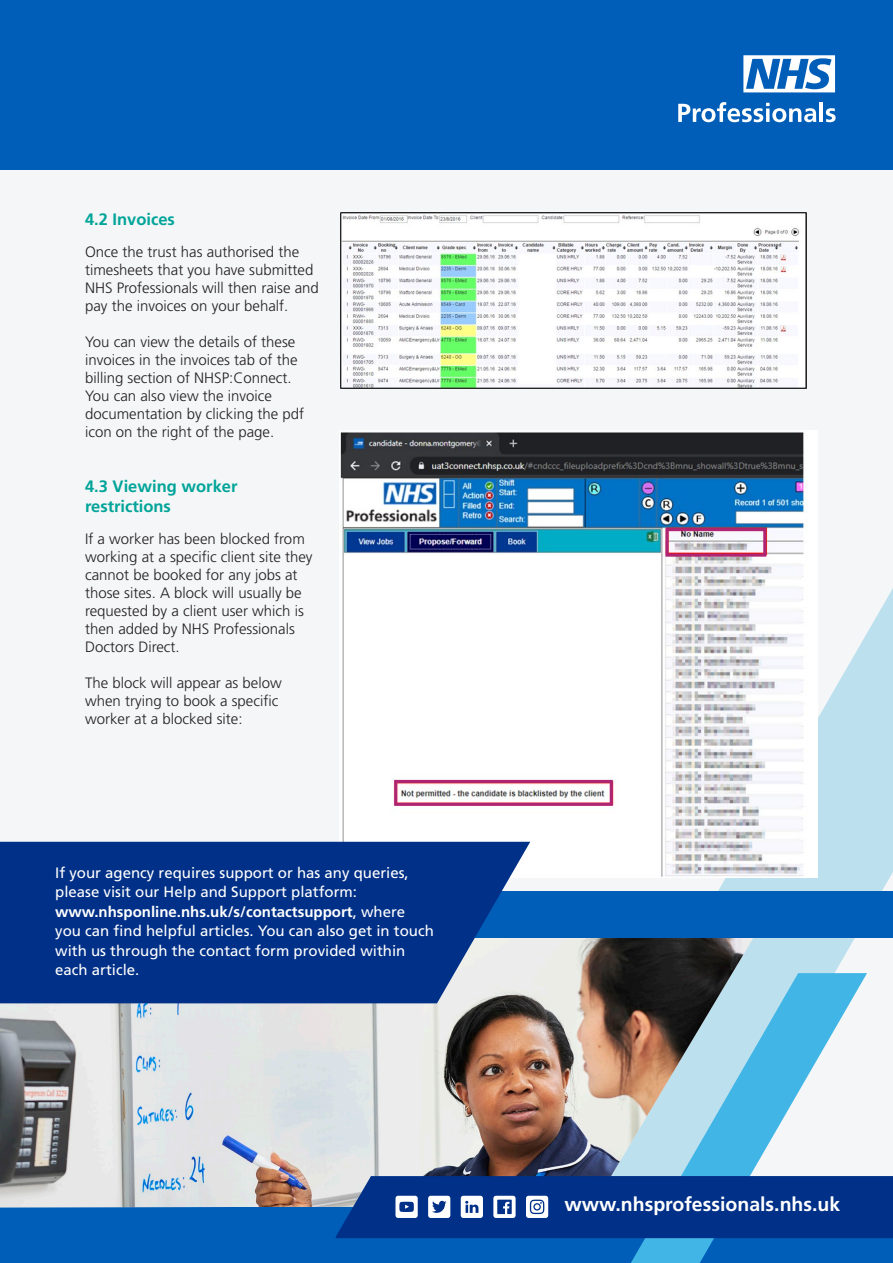
<style>
.page{position:relative;width:893px;height:1263px;background:#f4f6f7}
.page>*{position:absolute;margin:0;border:0;box-sizing:border-box;transform-origin:0 0}
.t1{font:700 19.5px "Frutiger LT Std";color:#fff}
.t2{font:700 16.5px/19.8px "Frutiger LT Std";color:#00a499}
.t3{font:300 15px/18px "Frutiger LT Std";color:#231f20}
.Italics_tabbed{font:15px/19.5px "Frutiger LT Std";color:#fff}
.s1{font-weight:700}
</style>
<div class="page">
<svg style="left:493px;top:293px;width:400px;height:680px"></svg>
<div style="left:0;top:1188px;width:893px;height:75px;background:#005eb8"></div>
<svg style="left:631px;top:973px;width:236px;height:290px"></svg>
<div style="left:0;top:0;width:893px;height:170px;background:#005eb8"></div>
<svg style="left:743px;top:55px;width:93px;height:37px"></svg>
<svg style="left:678px;top:102px;width:142px;height:20px"></svg>
<hr style="left:820px;top:102px;width:3px;height:20px;background:#fff">
<svg style="left:826px;top:108px;width:10px;height:14px"></svg>
<img style="left:0;top:938px;width:749px;height:269px">
<img style="left:340px;top:213px;width:466px;height:175px">
<img style="left:339px;top:431px;width:479px;height:446px">
<svg style="left:335px;top:1176px;width:558px;height:62px;background:#133f8f"></svg>
<div style="left:394px;top:780px;width:219px;height:26px;border:3px solid #ae2573"></div>
<div style="left:665px;top:528px;width:101px;height:29px;border:3px solid #ae2573"></div>
<div style="left:0;top:891px;width:893px;height:47px;background:#005eb8"></div>
<svg style="left:0;top:842px;width:530px;height:161px;background:#0e3c8e"></svg>
<p class="t2" style="left:85px;top:209px;width:91px">4.2 Invoices</p>
<p class="t3" style="left:85px;top:243px;width:235px">Once the trust has authorised the timesheets that you have submitted NHS Professionals will then raise and pay the invoices on your behalf.</p>
<p class="t3" style="left:85px;top:333px;width:214px">You can view the details of these invoices in the invoices tab of the billing section of NHSP:Connect.</p>
<p class="t3" style="left:85px;top:387px;width:221px">You can also view the invoice documentation by clicking the pdf icon on the right of the page.</p>
<p class="t2" style="left:85px;top:477px;width:154px">4.3 Viewing worker restrictions</p>
<p class="t3" style="left:85px;top:530px;width:229px">If a worker has been blocked from working at a specific client site they cannot be booked for any jobs at those sites. A block will usually be requested by a client user which is then added by NHS Professionals<br>Doctors Direct.</p>
<p class="t3" style="left:85px;top:674px;width:198px">The block will appear as below when trying to book a specific worker at a blocked site:</p>
<p class="Italics_tabbed" style="left:55px;top:863px;width:380px">If your agency requires support or has any queries, please visit our Help and Support platform: <span class="s1">www.nhsponline.nhs.uk/s/contactsupport</span>, where you can find helpful articles. You can also get in touch with us through the contact form provided within each article.</p>
<p class="t1" style="left:564px;top:1193px;width:277px">www.nhsprofessionals.nhs.uk</p>
</div>
